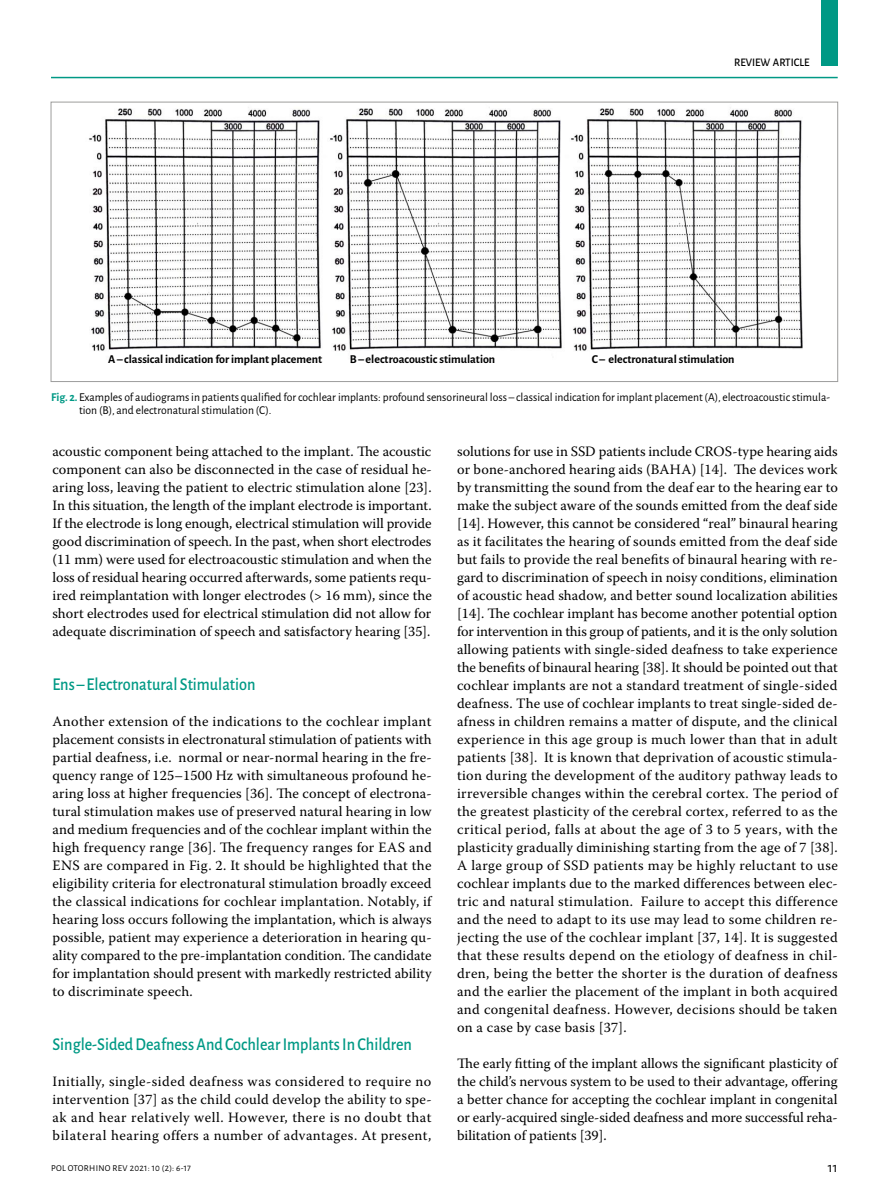
<style>
.page{position:relative;width:893px;height:1191px;background:#fff}
.page>*{position:absolute;margin:0;border:0;box-sizing:border-box;transform-origin:0 0}
.t1{font:500 18px "Alegreya Sans";color:#009985;scale:.9 1}
.t2{font:14.25px/18px "Warnock Pro";letter-spacing:.01em;color:#000;text-align:justify}
.t3{font:14.25px "Alegreya Sans";color:#000}
.t4{font:12px/13.5px "Alegreya Sans";color:#000}
.t5{font:700 12px "Alegreya Sans";color:#000}
.t6{font:500 11.55px "Alegreya Sans";color:#000;scale:.95 1}
.t7{font:9px "Alegreya Sans";letter-spacing:.035em;color:#000}
.s1{font-weight:700;color:#009985}
</style>
<div class="page">
<hr style="left:51px;top:77px;width:787px;height:1px;background:#009985">
<div style="left:821px;top:0;width:17px;height:66px;background:#009985"></div>
<img style="left:89px;top:107px;width:714px;height:244px">
<div style="left:109px;top:350px;width:216px;height:21px;background:#fff"></div>
<div style="left:590px;top:350px;width:215px;height:21px;background:#fff"></div>
<p class="t6" style="left:734px;top:54px;width:81px">REVIEW ARTICLE</p>
<p class="t5" style="left:108px;top:350px;width:215px">A – classical indication for implant placement</p>
<p class="t5" style="left:350px;top:350px;width:147px">B – electroacoustic stimulation</p>
<p class="t5" style="left:592px;top:350px;width:144px">C – electronatural stimulation</p>
<p class="t4" style="left:79px;top:389px;width:752px;text-indent:-28px"><span class="s1">Fig. 2.</span> Examples of audiograms in patients qualified for cochlear implants: profound sensorineural loss – classical indication for implant placement (A), electroacoustic stimula&shy;tion (B), and electronatural stimulation (C).</p>
<p class="t2" style="left:52px;top:442px;width:381px">acoustic component being attached to the implant. The acoustic component can also be disconnected in the case of residual he&shy;aring loss, leaving the patient to electric stimulation alone [23].<br>In this situation, the length of the implant electrode is important.<br>If the electrode is long enough, electrical stimulation will provide good discrimination of speech. In the past, when short electrodes (11 mm) were used for electroacoustic stimulation and when the loss of residual hearing occurred afterwards, some patients requ&shy;ired reimplantation with longer electrodes (&gt; 16 mm), since the short electrodes used for electrical stimulation did not allow for adequate discrimination of speech and satisfactory hearing [35].</p>
<p class="t1" style="left:52px;top:671px;width:227px">Ens – Electronatural Stimulation</p>
<p class="t2" style="left:52px;top:712px;width:381px">Another extension of the indications to the cochlear implant placement consists in electronatural stimulation of patients with partial deafness, i.e. normal or near-normal hearing in the fre&shy;quency range of 125–1500 Hz with simultaneous profound he&shy;aring loss at higher frequencies [36]. The concept of electrona&shy;tural stimulation makes use of preserved natural hearing in low and medium frequencies and of the cochlear implant within the high frequency range [36]. The frequency ranges for EAS and ENS are compared in Fig. 2. It should be highlighted that the eligibility criteria for electronatural stimulation broadly exceed the classical indications for cochlear implantation. Notably, if hearing loss occurs following the implantation, which is always possible, patient may experience a deterioration in hearing qu&shy;ality compared to the pre-implantation condition. The candidate for implantation should present with markedly restricted ability to discriminate speech.</p>
<p class="t1" style="left:52px;top:1031px;width:401px">Single-Sided Deafness And Cochlear Implants In Children</p>
<p class="t2" style="left:52px;top:1072px;width:381px">Initially, single-sided deafness was considered to require no intervention [37] as the child could develop the ability to spe&shy;ak and hear relatively well. However, there is no doubt that bilateral hearing offers a number of advantages. At present,</p>
<p class="t2" style="left:457px;top:442px;width:382px">solutions for use in SSD patients include CROS-type hearing aids or bone-anchored hearing aids (BAHA) [14]. The devices work by transmitting the sound from the deaf ear to the hearing ear to make the subject aware of the sounds emitted from the deaf side [14]. However, this cannot be considered “real” binaural hearing as it facilitates the hearing of sounds emitted from the deaf side but fails to provide the real benefits of binaural hearing with re&shy;gard to discrimination of speech in noisy conditions, elimination of acoustic head shadow, and better sound localization abilities [14]. The cochlear implant has become another potential option for intervention in this group of patients, and it is the only solution allowing patients with single-sided deafness to take experience the benefits of binaural hearing [38]. It should be pointed out that cochlear implants are not a standard treatment of single-sided deafness. The use of cochlear implants to treat single-sided de&shy;afness in children remains a matter of dispute, and the clinical experience in this age group is much lower than that in adult patients [38]. It is known that deprivation of acoustic stimula&shy;tion during the development of the auditory pathway leads to irreversible changes within the cerebral cortex. The period of the greatest plasticity of the cerebral cortex, referred to as the critical period, falls at about the age of 3 to 5 years, with the plasticity gradually diminishing starting from the age of 7 [38].<br>A large group of SSD patients may be highly reluctant to use cochlear implants due to the marked differences between elec&shy;tric and natural stimulation. Failure to accept this difference and the need to adapt to its use may lead to some children re&shy;jecting the use of the cochlear implant [37, 14]. It is suggested that these results depend on the etiology of deafness in chil&shy;dren, being the better the shorter is the duration of deafness and the earlier the placement of the implant in both acquired and congenital deafness. However, decisions should be taken on a case by case basis [37].</p>
<p class="t2" style="left:457px;top:1054px;width:382px">The early fitting of the implant allows the significant plasticity of the child’s nervous system to be used to their advantage, offering a better chance for accepting the cochlear implant in congenital or early-acquired single-sided deafness and more successful reha&shy;bilitation of patients [39].</p>
<p class="t7" style="left:51px;top:1162px;width:141px">POL OTORHINO REV 2021: 10 (2): 6-17</p>
<p class="t3" style="left:828px;top:1157px;width:11px">11</p>
</div>
